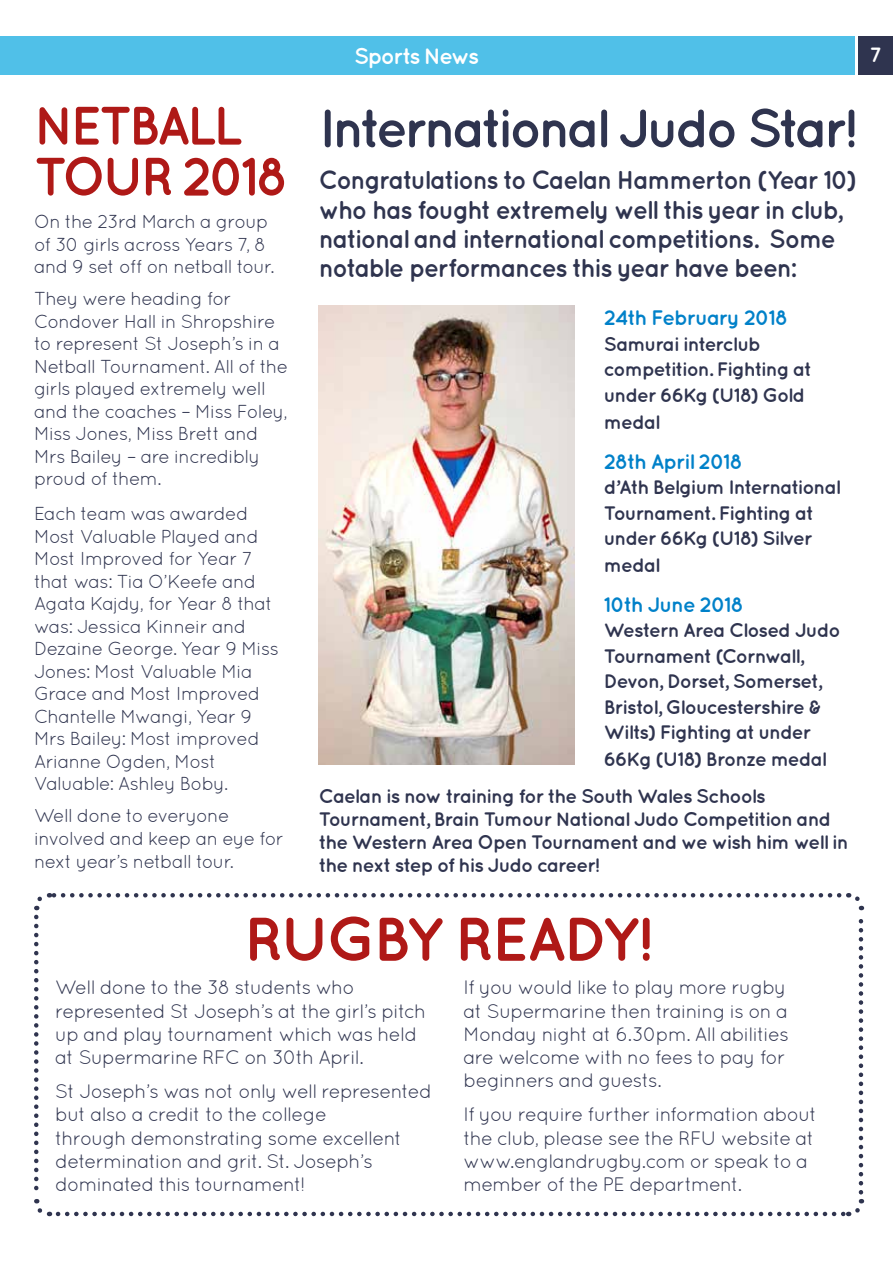
<style>
.page{position:relative;width:893px;height:1263px;background:#fff}
.page>*{position:absolute;margin:0;border:0;box-sizing:border-box;transform-origin:0 0}
.t1{font:700 61.5px "Quicksand";letter-spacing:-.055em;color:#af1917}
.t2{font:700 54px "Quicksand";letter-spacing:-.075em;color:#2f344f}
.t3{font:700 54px/51px "Quicksand";letter-spacing:-.07em;color:#af1917}
.t4{font:700 25.8px/29.2px "Quicksand";letter-spacing:-.055em;color:#2f344f;scale:.96 1}
.t5{font:700 22.5px "Quicksand";letter-spacing:-.075em;color:#fff}
.t6{font:700 21px "Quicksand";letter-spacing:-.05em;color:#0081c9}
.t7{font:700 20.7px "Quicksand";color:#fff}
.t8{font:19.5px/23.2px "Quicksand";letter-spacing:-.04em;color:#2f344f}
.t9{font:700 19.5px/26px "Quicksand";letter-spacing:-.055em;color:#2f344f}
.t10{font:18.75px/22.5px "Quicksand";letter-spacing:-.04em;color:#2f344f}
</style>
<div class="page">
<div style="left:0;top:36px;width:855px;height:38px;background:#50c0e8"></div>
<div style="left:859px;top:36px;width:34px;height:38px;background:#2f344f"></div>
<img style="left:319px;top:305px;width:255px;height:459px">
<svg style="left:34px;top:917px;width:16px;height:300px"></svg>
<svg style="left:58px;top:1199px;width:807px;height:18px"></svg>
<svg style="left:847px;top:893px;width:17px;height:299px"></svg>
<svg style="left:34px;top:893px;width:805px;height:17px"></svg>
<h2 class="t3" style="left:34px;top:99px;width:257px">NETBALL<br>TOUR 2018</h2>
<p class="t10" style="left:34px;top:210px;width:242px">On the 23rd March a group of 30 girls across Years 7, 8 and 9 set off on netball tour.</p>
<p class="t10" style="left:34px;top:287px;width:256px">They were heading for<br>Condover Hall in Shropshire to represent St Joseph’s in a<br>Netball Tournament. All of the girls played extremely well and the coaches – Miss Foley,<br>Miss Jones, Miss Brett and<br>Mrs Bailey – are incredibly proud of them.</p>
<p class="t10" style="left:34px;top:502px;width:247px">Each team was awarded<br>Most Valuable Played and<br>Most Improved for Year 7 that was: Tia O’Keefe and<br>Agata Kajdy, for Year 8 that was: Jessica Kinneir and<br>Dezaine George. Year 9 Miss<br>Jones: Most Valuable Mia<br>Grace and Most Improved<br>Chantelle Mwangi, Year 9<br>Mrs Bailey: Most improved<br>Arianne Ogden, Most<br>Valuable: Ashley Boby.</p>
<p class="t10" style="left:34px;top:804px;width:252px;line-height:23px">Well done to everyone involved and keep an eye for next year’s netball tour.</p>
<p class="t5" style="left:354px;top:43px;width:127px">Sports News</p>
<p class="t7" style="left:870px;top:42px;width:14px">7</p>
<h2 class="t2" style="left:319px;top:96px;width:540px">International Judo Star!</h2>
<h3 class="t4" style="left:319px;top:165px;width:562px">Congratulations to Caelan Hammerton (Year 10) who has fought extremely well this year in club, national and international competitions. Some notable performances this year have been:</h3>
<p class="t6" style="left:604px;top:305px;width:186px">24th February 2018</p>
<p class="t9" style="left:604px;top:330px;width:210px">Samurai interclub competition. Fighting at under 66Kg (U18) Gold medal</p>
<p class="t6" style="left:604px;top:449px;width:141px">28th April 2018</p>
<p class="t9" style="left:604px;top:474px;width:238px">d’Ath Belgium International<br>Tournament. Fighting at under 66Kg (U18) Silver medal</p>
<p class="t6" style="left:604px;top:592px;width:142px">10th June 2018</p>
<p class="t9" style="left:604px;top:617px;width:238px">Western Area Closed Judo<br>Tournament (Cornwall,<br>Devon, Dorset, Somerset,<br>Bristol, Gloucestershire &amp;<br>Wilts) Fighting at under<br>66Kg (U18) Bronze medal</p>
<p class="t9" style="left:319px;top:783px;width:531px;line-height:23.2px">Caelan is now training for the South Wales Schools Tournament, Brain Tumour National Judo Competition and the Western Area Open Tournament and we wish him well in the next step of his Judo career!</p>
<h1 class="t1" style="left:244px;top:902px;width:410px">RUGBY READY!</h1>
<p class="t8" style="left:55px;top:976px;width:372px">Well done to the 38 students who represented St Joseph’s at the girl’s pitch up and play tournament which was held at Supermarine RFC on 30th April.</p>
<p class="t8" style="left:55px;top:1079px;width:378px">St Joseph’s was not only well represented but also a credit to the college<br>through demonstrating some excellent determination and grit. St. Joseph’s dominated this tournament!</p>
<p class="t8" style="left:463px;top:976px;width:327px">If you would like to play more rugby at Supermarine then training is on a<br>Monday night at 6.30pm. All abilities are welcome with no fees to pay for beginners and guests.</p>
<p class="t8" style="left:463px;top:1102px;width:355px">If you require further information about the club, please see the RFU website at www.englandrugby.com or speak to a member of the PE department.</p>
</div>
